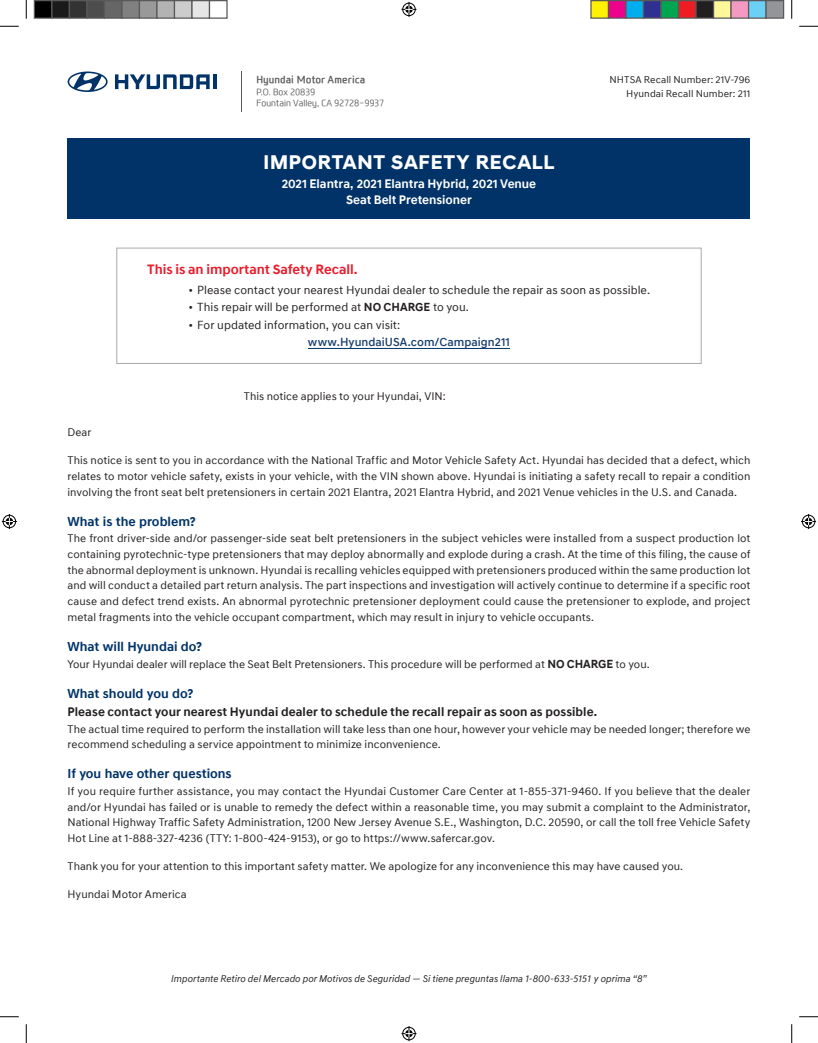
<style>
.page{position:relative;width:818px;height:1043px;background:#fff}
.page>*{position:absolute;margin:0;border:0;box-sizing:border-box;transform-origin:0 0}
.t1{font:700 20px "Hyundai Sans Head Office";letter-spacing:.04em;color:#fff}
.t2{font:700 13.75px "Hyundai Sans Text Office";letter-spacing:-.005em;color:#eb1c2c}
.t3{font:700 13.12px "Hyundai Sans Text Office";color:#013368}
.t4{font:700 12.5px "Hyundai Sans Text Office";letter-spacing:.005em;color:#231f20}
.t5{font:700 12.5px/16.2px "Hyundai Sans Text Office";letter-spacing:-.005em;color:#fff;text-align:center}
.t6{font:11.88px "Hyundai Sans Text Office";letter-spacing:.005em;color:#231f20}
.t7{font:500 11.88px "Hyundai Sans Text Office";color:#163c6d}
.t8{font:11.25px/15.6px "Hyundai Sans Text Office";letter-spacing:.005em;color:#231f20;text-align:justify}
.t9{font:italic 10px "Hyundai Sans Text Office";letter-spacing:.01em;color:#231f20;scale:.95 1}
.t10{font:10px/13.8px "Hyundai Sans Text Office";letter-spacing:.01em;color:#231f20;text-align:right}
.t11{font:700 10px "Modern H";color:#57585a}
.t12{font:300 8.75px/11.2px "Modern H";letter-spacing:.02em;color:#57585a}
.s1{font-weight:700}
.s2{font-weight:700;font-size:11.88px}
</style>
<div class="page">
<hr style="left:241px;top:71px;width:1px;height:40px;background:#57585a">
<svg style="left:115px;top:74px;width:95px;height:15px"></svg>
<hr style="left:213px;top:74px;width:3px;height:15px;background:#013368">
<svg style="left:68px;top:71px;width:40px;height:21px"></svg>
<div style="left:68px;top:139px;width:682px;height:80px;background:#013368"></div>
<hr style="left:308px;top:348px;width:202px;height:1px;background:#013368">
<div style="left:116px;top:248px;width:585px;height:116px;border:1px solid #a8a9ad"></div>
<svg style="left:0;top:25px;width:19px;height:2px"></svg>
<svg style="left:799px;top:25px;width:19px;height:2px"></svg>
<svg style="left:0;top:1016px;width:19px;height:1px"></svg>
<svg style="left:799px;top:1016px;width:19px;height:1px"></svg>
<svg style="left:25px;top:0;width:2px;height:19px"></svg>
<svg style="left:25px;top:1024px;width:2px;height:18px"></svg>
<svg style="left:791px;top:0;width:1px;height:19px"></svg>
<svg style="left:791px;top:1024px;width:1px;height:18px"></svg>
<svg style="left:401px;top:2px;width:15px;height:15px"></svg>
<svg style="left:401px;top:1026px;width:15px;height:15px"></svg>
<svg style="left:2px;top:514px;width:15px;height:15px"></svg>
<svg style="left:801px;top:514px;width:15px;height:15px"></svg>
<div style="left:34px;top:1px;width:18px;height:17px;background:#000"></div>
<div style="left:34px;top:0;width:18px;height:19px;border:1px solid #595959"></div>
<div style="left:52px;top:1px;width:17px;height:17px;background:#1a1a1a"></div>
<div style="left:51px;top:0;width:19px;height:19px;border:1px solid #595959"></div>
<div style="left:69px;top:1px;width:18px;height:17px;background:#333"></div>
<div style="left:69px;top:0;width:19px;height:19px;border:1px solid #595959"></div>
<div style="left:87px;top:1px;width:17px;height:17px;background:#4d4d4d"></div>
<div style="left:86px;top:0;width:19px;height:19px;border:1px solid #595959"></div>
<div style="left:104px;top:1px;width:18px;height:17px;background:#666"></div>
<div style="left:104px;top:0;width:18px;height:19px;border:1px solid #595959"></div>
<div style="left:122px;top:1px;width:17px;height:17px;background:#808080"></div>
<div style="left:121px;top:0;width:19px;height:19px;border:1px solid #595959"></div>
<div style="left:139px;top:1px;width:18px;height:17px;background:#999"></div>
<div style="left:139px;top:0;width:19px;height:19px;border:1px solid #595959"></div>
<div style="left:157px;top:1px;width:17px;height:17px;background:#b3b3b3"></div>
<div style="left:156px;top:0;width:19px;height:19px;border:1px solid #595959"></div>
<div style="left:174px;top:1px;width:18px;height:17px;background:#ccc"></div>
<div style="left:174px;top:0;width:18px;height:19px;border:1px solid #595959"></div>
<div style="left:192px;top:1px;width:17px;height:17px;background:#e6e6e6"></div>
<div style="left:191px;top:0;width:19px;height:19px;border:1px solid #595959"></div>
<div style="left:209px;top:0;width:19px;height:19px;border:1px solid #595959"></div>
<div style="left:591px;top:1px;width:17px;height:17px;background:#fff101"></div>
<div style="left:590px;top:0;width:19px;height:19px;border:1px solid #595959"></div>
<div style="left:608px;top:1px;width:18px;height:17px;background:#ed028c"></div>
<div style="left:608px;top:0;width:18px;height:19px;border:1px solid #595959"></div>
<div style="left:626px;top:1px;width:17px;height:17px;background:#00aeef"></div>
<div style="left:625px;top:0;width:19px;height:19px;border:1px solid #595959"></div>
<div style="left:643px;top:1px;width:18px;height:17px;background:#2e3092"></div>
<div style="left:642px;top:0;width:19px;height:19px;border:1px solid #595959"></div>
<div style="left:661px;top:1px;width:17px;height:17px;background:#00a54f"></div>
<div style="left:660px;top:0;width:19px;height:19px;border:1px solid #595959"></div>
<div style="left:678px;top:1px;width:18px;height:17px;background:#ee1d23"></div>
<div style="left:678px;top:0;width:18px;height:19px;border:1px solid #595959"></div>
<div style="left:696px;top:1px;width:17px;height:17px;background:#231f20"></div>
<div style="left:695px;top:0;width:19px;height:19px;border:1px solid #595959"></div>
<div style="left:713px;top:1px;width:18px;height:17px;background:#fff79a"></div>
<div style="left:712px;top:0;width:19px;height:19px;border:1px solid #595959"></div>
<div style="left:731px;top:1px;width:17px;height:17px;background:#f499c2"></div>
<div style="left:730px;top:0;width:19px;height:19px;border:1px solid #595959"></div>
<div style="left:748px;top:1px;width:18px;height:17px;background:#6bcff6"></div>
<div style="left:748px;top:0;width:18px;height:19px;border:1px solid #595959"></div>
<div style="left:766px;top:1px;width:17px;height:17px;background:#939598"></div>
<div style="left:765px;top:0;width:19px;height:19px;border:1px solid #595959"></div>
<p class="t11" style="left:256px;top:72px;width:110px">Hyundai Motor America</p>
<p class="t12" style="left:256px;top:86px;width:129px">P.O. Box 20839<br>Fountain Valley, CA 92728-9937</p>
<h1 class="t1" style="left:263px;top:150px;width:292px">IMPORTANT SAFETY RECALL</h1>
<p class="t5" style="left:282px;top:176px;width:256px">2021 Elantra, 2021 Elantra Hybrid, 2021 Venue<br>Seat Belt Pretensioner</p>
<p class="t10" style="left:609px;top:73px;width:142px">NHTSA Recall Number: 21V-796<br>Hyundai Recall Number: 211</p>
<p class="t2" style="left:147px;top:260px;width:212px">This is an important Safety Recall.</p>
<p class="t6" style="left:188px;top:282px;width:463px">• Please contact your nearest Hyundai dealer to schedule the repair as soon as possible.</p>
<p class="t6" style="left:188px;top:300px;width:282px">• This repair will be performed at <span class="s1">NO CHARGE</span> to you.</p>
<p class="t6" style="left:188px;top:317px;width:213px">• For updated information, you can visit:</p>
<p class="t7" style="left:308px;top:334px;width:203px">www.HyundaiUSA.com/Campaign211</p>
<p class="t8" style="left:244px;top:388px;width:203px">This notice applies to your Hyundai, VIN:</p>
<p class="t8" style="left:68px;top:424px;width:25px">Dear</p>
<p class="t8" style="left:68px;top:452px;width:684px">This notice is sent to you in accordance with the National Traffic and Motor Vehicle Safety Act. Hyundai has decided that a defect, which relates to motor vehicle safety, exists in your vehicle, with the VIN shown above. Hyundai is initiating a safety recall to repair a condition involving the front seat belt pretensioners in certain 2021 Elantra, 2021 Elantra Hybrid, and 2021 Venue vehicles in the U.S. and Canada.</p>
<p class="t3" style="left:68px;top:513px;width:130px">What is the problem?</p>
<p class="t8" style="left:68px;top:531px;width:684px">The front driver-side and/or passenger-side seat belt pretensioners in the subject vehicles were installed from a suspect production lot containing pyrotechnic-type pretensioners that may deploy abnormally and explode during a crash. At the time of this filing, the cause of the abnormal deployment is unknown. Hyundai is recalling vehicles equipped with pretensioners produced within the same production lot and will conduct a detailed part return analysis. The part inspections and investigation will actively continue to determine if a specific root cause and defect trend exists. An abnormal pyrotechnic pretensioner deployment could cause the pretensioner to explode, and project metal fragments into the vehicle occupant compartment, which may result in injury to vehicle occupants.</p>
<p class="t3" style="left:68px;top:638px;width:136px">What will Hyundai do?</p>
<p class="t8" style="left:68px;top:656px;width:583px">Your Hyundai dealer will replace the Seat Belt Pretensioners. This procedure will be performed at <span class="s2">NO CHARGE</span> to you.</p>
<p class="t3" style="left:68px;top:685px;width:127px">What should you do?</p>
<p class="t4" style="left:68px;top:703px;width:531px">Please contact your nearest Hyundai dealer to schedule the recall repair as soon as possible.</p>
<p class="t8" style="left:68px;top:721px;width:684px">The actual time required to perform the installation will take less than one hour, however your vehicle may be needed longer; therefore we recommend scheduling a service appointment to minimize inconvenience.</p>
<p class="t3" style="left:68px;top:765px;width:166px">If you have other questions</p>
<p class="t8" style="left:68px;top:783px;width:684px">If you require further assistance, you may contact the Hyundai Customer Care Center at 1-855-371-9460. If you believe that the dealer and/or Hyundai has failed or is unable to remedy the defect within a reasonable time, you may submit a complaint to the Administrator, National Highway Traffic Safety Administration, 1200 New Jersey Avenue S.E., Washington, D.C. 20590, or call the toll free Vehicle Safety Hot Line at 1-888-327-4236 (TTY: 1-800-424-9153), or go to https://www.safercar.gov.</p>
<p class="t8" style="left:68px;top:858px;width:617px">Thank you for your attention to this important safety matter. We apologize for any inconvenience this may have caused you.</p>
<p class="t8" style="left:68px;top:886px;width:121px">Hyundai Motor America</p>
<p class="t9" style="left:171px;top:972px;width:502px">Importante Retiro del Mercado por Motivos de Seguridad — Si tiene preguntas llama 1-800-633-5151 y oprima “8”</p>
</div>
